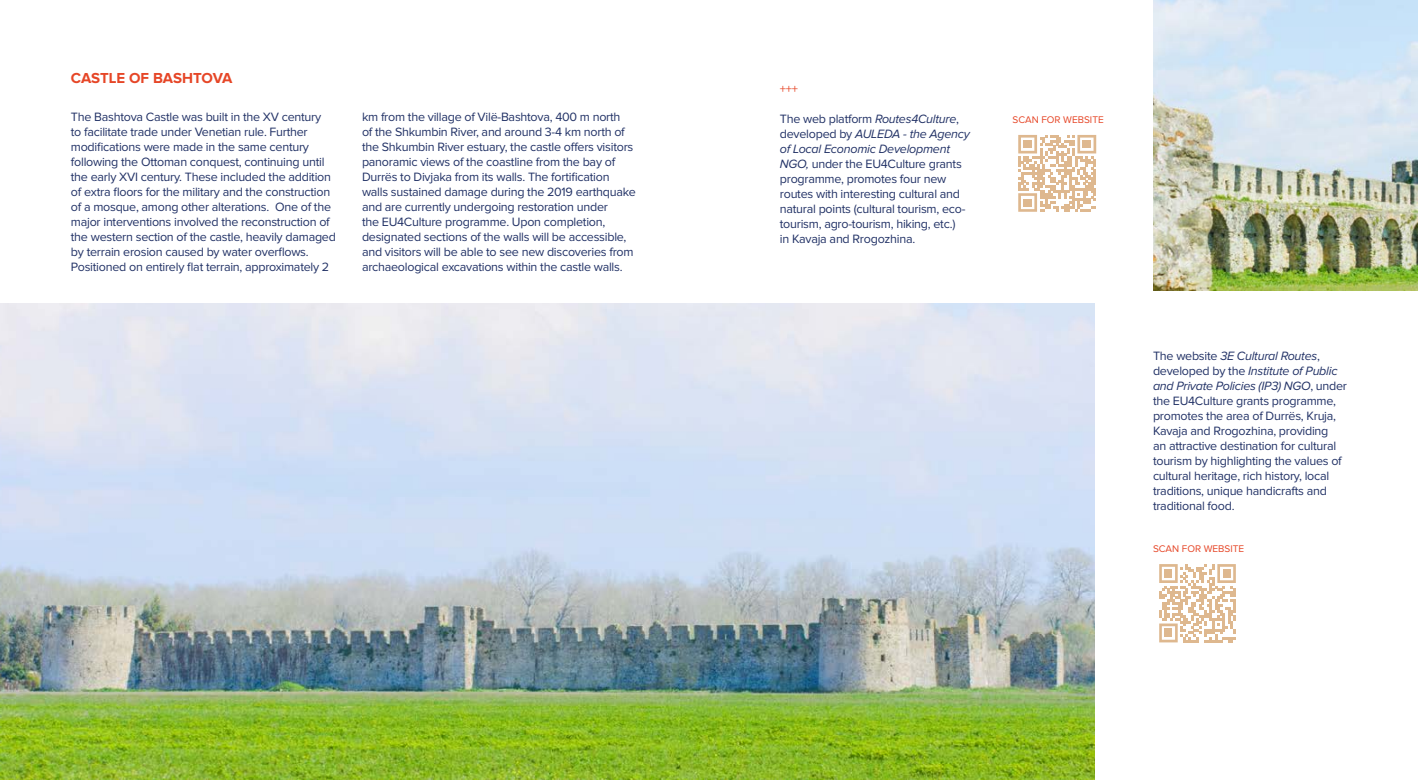
<style>
.page{position:relative;width:1418px;height:780px;background:#fff}
.page>*{position:absolute;margin:0;border:0;box-sizing:border-box;transform-origin:0 0}
.t1{font:700 15px "Proxima Nova";letter-spacing:-.005em;color:#e64627}
.t2{font:12.5px/15px "Proxima Nova";letter-spacing:-.02em;color:#223266}
.t3{font:12.5px "Proxima Nova";color:#e64627}
.t4{font:10px "Proxima Nova";color:#e64627}
.s1{font-style:italic}
</style>
<div class="page">
<img style="left:0;top:304px;width:1094px;height:476px">
<img style="left:1153px;top:0;width:264px;height:291px">
<svg style="left:1018px;top:135px;width:78px;height:77px"></svg>
<div style="left:1023px;top:198px;width:8px;height:8px;background:#deb88f"></div>
<svg style="left:1159px;top:564px;width:76px;height:78px"></svg>
<div style="left:1164px;top:629px;width:8px;height:8px;background:#deb88f"></div>
<p class="t1" style="left:71px;top:71px;width:163px">CASTLE OF BASHTOVA</p>
<p class="t2" style="left:71px;top:110px;width:266px">The Bashtova Castle was built in the XV century<br>to facilitate trade under Venetian rule. Further modifications were made in the same century following the Ottoman conquest, continuing until the early XVI century. These included the addition of extra floors for the military and the construction of a mosque, among other alterations. One of the major interventions involved the reconstruction of the western section of the castle, heavily damaged by terrain erosion caused by water overflows.<br>Positioned on entirely flat terrain, approximately 2</p>
<p class="t2" style="left:362px;top:110px;width:275px">km from the village of Vilë-Bashtova, 400 m north<br>of the Shkumbin River, and around 3-4 km north of the Shkumbin River estuary, the castle offers visitors panoramic views of the coastline from the bay of Durrës to Divjaka from its walls. The fortification walls sustained damage during the 2019 earthquake and are currently undergoing restoration under<br>the EU4Culture programme. Upon completion, designated sections of the walls will be accessible, and visitors will be able to see new discoveries from archaeological excavations within the castle walls.</p>
<p class="t3" style="left:780px;top:83px;width:20px">+++</p>
<p class="t2" style="left:780px;top:111px;width:192px">The web platform <span class="s1">Routes4Culture</span>, developed by <span class="s1">AULEDA - the Agency of Local Economic Development NGO,</span> under the EU4Culture grants programme, promotes four new routes with interesting cultural and natural points (cultural tourism, eco&shy;tourism, agro-tourism, hiking, etc.)<br>in Kavaja and Rrogozhina.</p>
<p class="t4" style="left:1012px;top:115px;width:93px">SCAN FOR WEBSITE</p>
<p class="t2" style="left:1152px;top:349px;width:195px">The website <span class="s1">3E Cultural Routes</span>, developed by the <span class="s1">Institute of Public and Private Policies (IP3) NGO</span>, under the EU4Culture grants programme, promotes the area of Durrës, Kruja, Kavaja and Rrogozhina, providing<br>an attractive destination for cultural tourism by highlighting the values of cultural heritage, rich history, local traditions, unique handicrafts and traditional food.</p>
<p class="t4" style="left:1152px;top:544px;width:93px">SCAN FOR WEBSITE</p>
</div>
